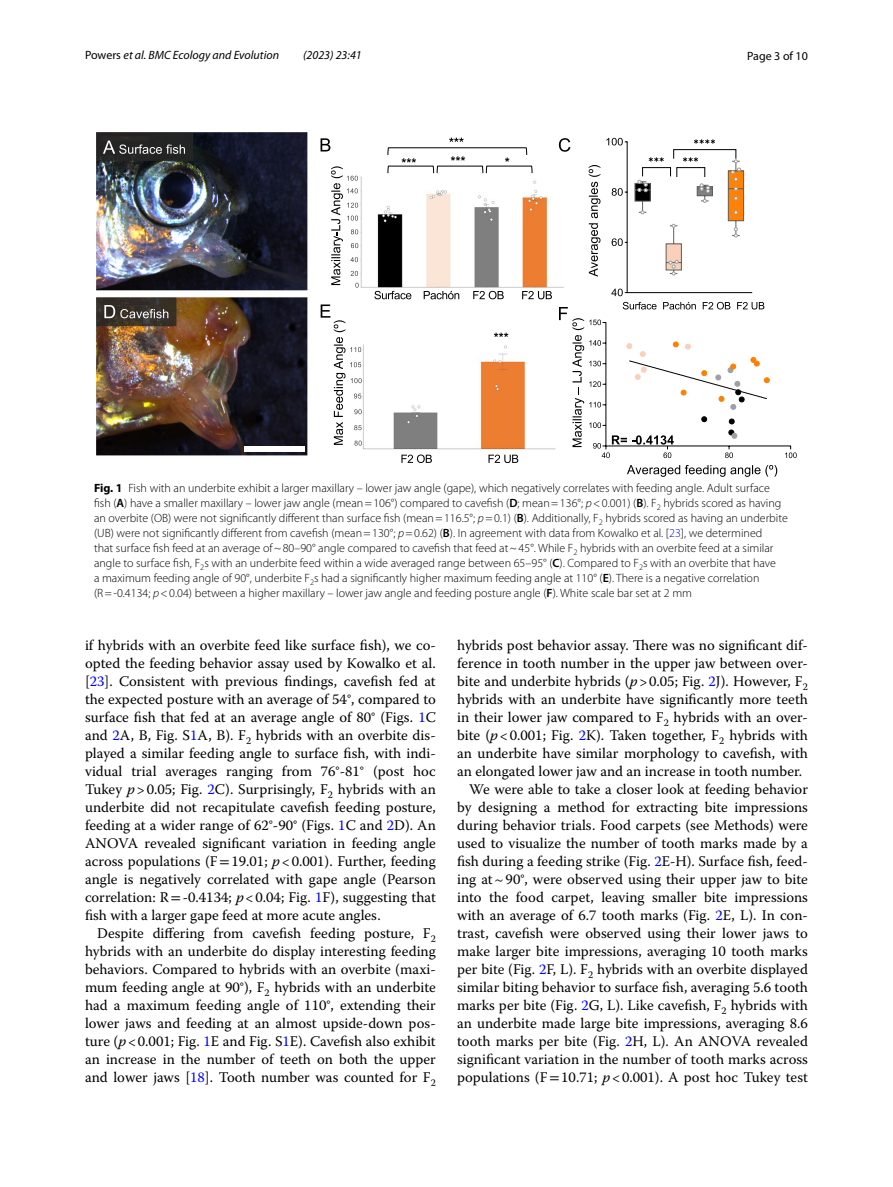
<style>
.page{position:relative;width:893px;height:1187px;background:#fff}
.page>*{position:absolute;margin:0;border:0;box-sizing:border-box;transform-origin:0 0}
.t1{font:14.7px/18px "Warnock Pro";color:#000;text-align:justify}
.t2{font:300 12px/15px "Myriad Pro";color:#000}
.t3{font:italic 12px "Myriad Pro";color:#000}
.t4{font:12px "Myriad Pro";color:#000}
.s1{font-style:normal}
.s2{font-weight:700}
.s3{font-weight:600}
.s4{font-style:italic}
.s5{color:#00f}
.s6{font-family:"STIX"}
</style>
<div class="page">
<img style="left:96px;top:133px;width:468px;height:323px">
<div style="left:244px;top:446px;width:60px;height:6px;background:#fff"></div>
<svg style="left:103px;top:140px;width:82px;height:14px"></svg>
<svg style="left:104px;top:305px;width:64px;height:13px"></svg>
<svg style="left:321px;top:138px;width:9px;height:13px"></svg>
<svg style="left:559px;top:138px;width:11px;height:14px"></svg>
<svg style="left:387px;top:138px;width:145px;height:36px"></svg>
<hr style="left:627px;top:292px;width:125px;height:1px;background:#000">
<hr style="left:627px;top:141px;width:1px;height:152px;background:#000">
<svg style="left:611px;top:288px;width:16px;height:8px"></svg>
<svg style="left:612px;top:238px;width:15px;height:8px"></svg>
<svg style="left:612px;top:188px;width:15px;height:8px"></svg>
<svg style="left:606px;top:138px;width:21px;height:7px"></svg>
<svg style="left:728px;top:159px;width:16px;height:78px"></svg>
<svg style="left:697px;top:183px;width:16px;height:20px"></svg>
<svg style="left:665px;top:224px;width:17px;height:51px"></svg>
<svg style="left:634px;top:180px;width:17px;height:34px"></svg>
<div style="left:642px;top:167px;width:29px;height:10px;border:1px solid #000"></div>
<svg style="left:649px;top:157px;width:15px;height:5px"></svg>
<div style="left:677px;top:167px;width:28px;height:10px;border:1px solid #000"></div>
<svg style="left:683px;top:159px;width:15px;height:3px"></svg>
<div style="left:673px;top:149px;width:63px;height:10px;border:1px solid #000"></div>
<svg style="left:694px;top:139px;width:21px;height:5px"></svg>
<svg style="left:494px;top:332px;width:14px;height:5px"></svg>
<hr style="left:606px;top:445px;width:185px;height:1px;background:#000">
<svg style="left:785px;top:446px;width:12px;height:12px"></svg>
<svg style="left:559px;top:302px;width:210px;height:156px"></svg>
<svg style="left:374px;top:291px;width:37px;height:8px"></svg>
<svg style="left:424px;top:291px;width:35px;height:8px"></svg>
<svg style="left:473px;top:291px;width:31px;height:8px"></svg>
<svg style="left:522px;top:291px;width:30px;height:8px"></svg>
<svg style="left:331px;top:166px;width:28px;height:122px"></svg>
<svg style="left:488px;top:454px;width:30px;height:9px"></svg>
<svg style="left:401px;top:454px;width:31px;height:9px"></svg>
<svg style="left:321px;top:304px;width:41px;height:141px"></svg>
<svg style="left:589px;top:165px;width:11px;height:112px"></svg>
<svg style="left:627px;top:465px;width:150px;height:12px"></svg>
<p class="t3" style="left:85px;top:48px;width:196px"><span class="s1">Powers</span> et al. BMC Ecology and Evolution</p>
<p class="t3" style="left:303px;top:48px;width:60px">(2023) 23:41</p>
<p class="t4" style="left:747px;top:48px;width:62px">Page 3 of 10</p>
<p class="t2" style="left:94px;top:480px;width:695px"><span class="s2">Fig. 1</span> Fish with an underbite exhibit a larger maxillary – lower jaw angle (gape), which negatively correlates with feeding angle. Adult surface fish (<span class="s3">A</span>) have a smaller maxillary – lower jaw angle (mean=106°) compared to cavefish (<span class="s3">D</span>; mean=136°; <span class="s4">p</span>&lt;0.001) (<span class="s3">B</span>). F<sub>2</sub> hybrids scored as having an overbite (OB) were not significantly different than surface fish (mean=116.5°; <span class="s4">p</span>=0.1) (<span class="s3">B</span>). Additionally, F<sub>2</sub> hybrids scored as having an underbite (UB) were not significantly different from cavefish (mean=130°; <span class="s4">p</span>=0.62) (<span class="s3">B</span>). In agreement with data from Kowalko et al. [<span class="s5">23</span>], we determined<br>that surface fish feed at an average of~80–90° angle compared to cavefish that feed at~45°. While F<sub>2</sub> hybrids with an overbite feed at a similar angle to surface fish, F<sub>2</sub>s with an underbite feed within a wide averaged range between 65–95° (<span class="s3">C</span>). Compared to -F<sub>2</sub>s with an overbite that have<br>a maximum feeding angle of 90°, underbite F<sub>2</sub>s had a significantly higher maximum feeding angle at 110° (<span class="s3">E</span>). There is a negative correlation (R=-0.4134; <span class="s4">p</span>&lt;0.04) between a higher maxillary – lower jaw angle and feeding posture angle (<span class="s3">F</span>). White scale bar set at 2 mm</p>
<p class="t1" style="left:85px;top:636px;width:352px">if hybrids with an overbite feed like surface fish), we co&shy;opted the feeding behavior assay used by Kowalko et al. [<span class="s5">23</span>]. Consistent with previous findings, cavefish fed at the expected posture with an average of 54°, compared to surface fish that fed at an average angle of 80° (Figs. <span class="s5">1</span>C and <span class="s5">2</span>A, B, Fig. S<span class="s5">1</span>A, B). F<sub>2</sub> hybrids with an overbite dis&shy;played a similar feeding angle to surface fish, with indi&shy;vidual trial averages ranging from 76°-81° (post hoc Tukey <span class="s4">p</span>&gt;0.05; Fig. <span class="s5">2</span>C). Surprisingly, F<sub>2</sub> hybrids with an underbite did not recapitulate cavefish feeding posture, feeding at a wider range of 62°-90° (Figs. <span class="s5">1</span>C and <span class="s5">2</span>D). An ANOVA revealed significant variation in feeding angle across populations (F<span class="s6">=</span>19.01; <span class="s4">p</span>&lt;0.001). Further, feeding angle is negatively correlated with gape angle (Pearson correlation: R<span class="s6">=</span>-0.4134; <span class="s4">p</span>&lt;0.04; Fig. <span class="s5">1</span>F), suggesting that fish with a larger gape feed at more acute angles.</p>
<p class="t1" style="left:85px;top:924px;width:352px;text-indent:12px">Despite differing from cavefish feeding posture, F<sub>2 </sub>hybrids with an underbite do display interesting feeding behaviors. Compared to hybrids with an overbite (maxi&shy;mum feeding angle at 90°), F<sub>2</sub> hybrids with an underbite had a maximum feeding angle of 110°, extending their lower jaws and feeding at an almost upside-down pos&shy;ture (<span class="s4">p</span>&lt;0.001; Fig. <span class="s5">1</span>E and Fig. S<span class="s5">1</span>E). Cavefish also exhibit an increase in the number of teeth on both the upper and lower jaws [<span class="s5">18</span>]. Tooth number was counted for F<sub>2</sub></p>
<p class="t1" style="left:457px;top:636px;width:352px">hybrids post behavior assay. There was no significant dif-</p>
<p class="t1" style="left:457px;top:654px;width:352px">ference in tooth number in the upper jaw between over-</p>
<p class="t1" style="left:457px;top:672px;width:352px">bite and underbite hybrids (<span class="s4">p</span>&gt;0.05; Fig. <span class="s5">2</span>J). However, F<sub>2</sub></p>
<p class="t1" style="left:457px;top:690px;width:352px">hybrids with an underbite have significantly more teeth</p>
<p class="t1" style="left:457px;top:708px;width:352px">in their lower jaw compared to F<sub>2</sub> hybrids with an over-</p>
<p class="t1" style="left:457px;top:726px;width:352px">bite (<span class="s4">p</span>&lt;0.001; Fig. <span class="s5">2</span>K). Taken together, F<sub>2</sub> hybrids with</p>
<p class="t1" style="left:457px;top:744px;width:352px">an underbite have similar morphology to cavefish, with</p>
<p class="t1" style="left:457px;top:762px;width:347px">an elongated lower jaw and an increase in tooth number.</p>
<p class="t1" style="left:469px;top:780px;width:340px">We were able to take a closer look at feeding behavior</p>
<p class="t1" style="left:457px;top:798px;width:352px">by designing a method for extracting bite impressions</p>
<p class="t1" style="left:457px;top:816px;width:352px">during behavior trials. Food carpets (see Methods) were</p>
<p class="t1" style="left:457px;top:834px;width:352px">used to visualize the number of tooth marks made by a</p>
<p class="t1" style="left:457px;top:852px;width:352px">fish during a feeding strike (Fig. <span class="s5">2</span>E-H). Surface fish, feed-</p>
<p class="t1" style="left:457px;top:870px;width:352px">ing at~90°, were observed using their upper jaw to bite</p>
<p class="t1" style="left:457px;top:888px;width:352px">into the food carpet, leaving smaller bite impressions</p>
<p class="t1" style="left:457px;top:906px;width:352px">with an average of 6.7 tooth marks (Fig. <span class="s5">2</span>E, L). In con-</p>
<p class="t1" style="left:457px;top:924px;width:352px">trast, cavefish were observed using their lower jaws to</p>
<p class="t1" style="left:457px;top:942px;width:352px">make larger bite impressions, averaging 10 tooth marks</p>
<p class="t1" style="left:457px;top:960px;width:352px">per bite (Fig. <span class="s5">2</span>F, L). F<sub>2</sub> hybrids with an overbite displayed</p>
<p class="t1" style="left:457px;top:978px;width:352px">similar biting behavior to surface fish, averaging 5.6 tooth</p>
<p class="t1" style="left:457px;top:996px;width:352px">marks per bite (Fig. <span class="s5">2</span>G, L). Like cavefish, F<sub>2</sub> hybrids with</p>
<p class="t1" style="left:457px;top:1014px;width:352px">an underbite made large bite impressions, averaging 8.6</p>
<p class="t1" style="left:457px;top:1032px;width:352px">tooth marks per bite (Fig. <span class="s5">2</span>H, L). An ANOVA revealed</p>
<p class="t1" style="left:457px;top:1050px;width:352px">significant variation in the number of tooth marks across</p>
<p class="t1" style="left:457px;top:1068px;width:352px">populations (F<span class="s6">=</span>10.71; <span class="s4">p</span>&lt;0.001). A post hoc Tukey test</p>
</div>
